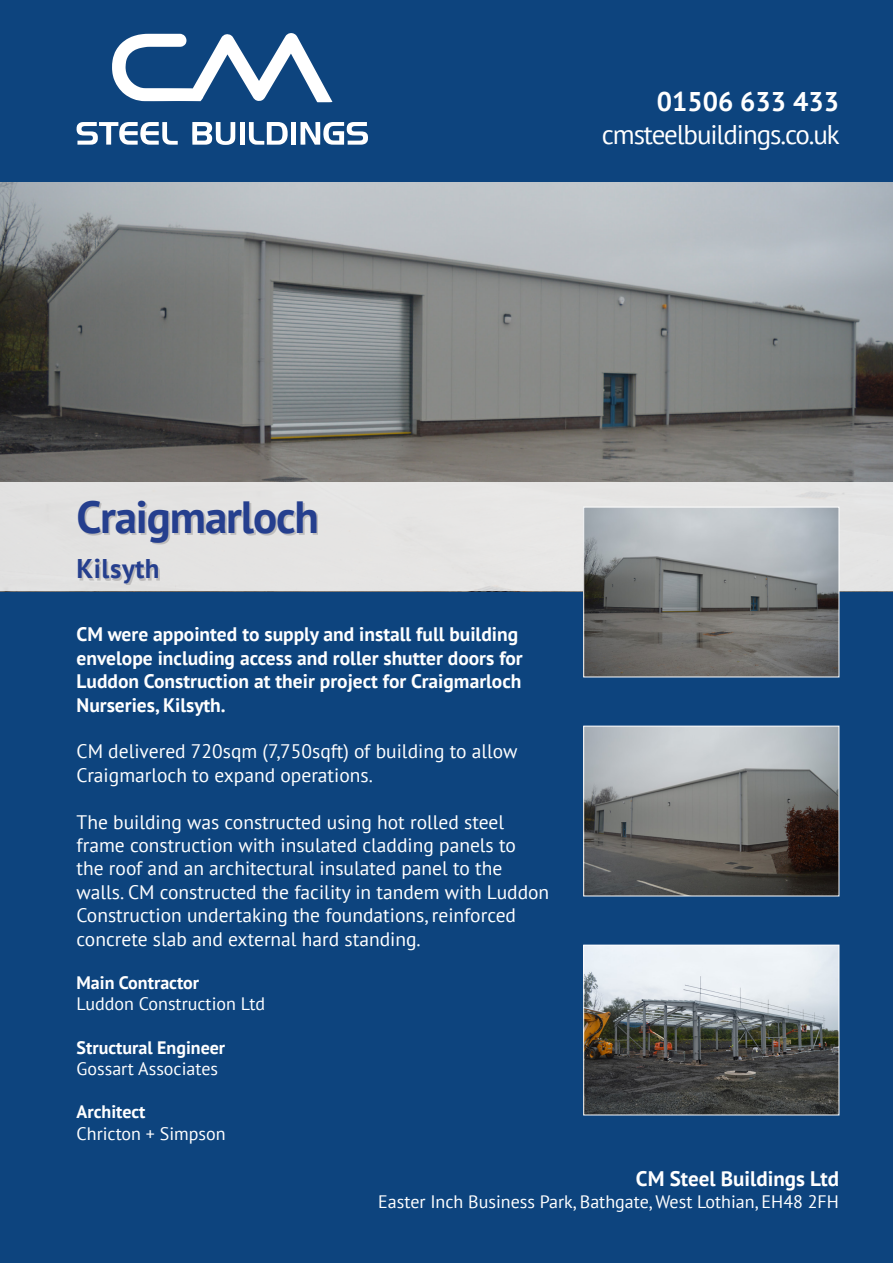
<style>
.page{position:relative;width:893px;height:1263px;background:#0d447e}
.page>*{position:absolute;margin:0;border:0;box-sizing:border-box;transform-origin:0 0}
.Paragraph_Style_1{font:700 45px "PT Sans";letter-spacing:-.025em;color:#253f8e}
.t1{font:27px "PT Sans";letter-spacing:-.04em;color:#fff}
.t2{font:700 27px "PT Sans";color:#fff}
.Paragraph_Style_1-2{font:700 27px "PT Sans";letter-spacing:.02em;color:#253f8e}
.t3{font:700 21px "PT Sans";color:#fff}
.t4{font:19.5px/23.4px "PT Sans";color:#fff}
.t5{font:700 19.5px/23.4px "PT Sans";color:#fff}
.t6{font:18px "PT Sans";color:#fff}
.t7{font:700 18px "PT Sans";color:#fff}
</style>
<div class="page">
<img style="left:0;top:183px;width:893px;height:300px">
<img style="left:585px;top:728px;width:252px;height:166px">
<div style="left:583px;top:726px;width:256px;height:170px;border:1px solid #fff"></div>
<img style="left:585px;top:947px;width:252px;height:166px">
<div style="left:583px;top:945px;width:256px;height:170px;border:1px solid #fff"></div>
<svg style="left:112px;top:33px;width:220px;height:69px"></svg>
<svg style="left:301px;top:122px;width:67px;height:23px"></svg>
<svg style="left:192px;top:122px;width:43px;height:23px"></svg>
<svg style="left:77px;top:122px;width:101px;height:23px"></svg>
<svg style="left:249px;top:122px;width:39px;height:23px"></svg>
<div style="left:291px;top:122px;width:5px;height:23px;background:#fff"></div>
<div style="left:240px;top:122px;width:5px;height:23px;background:#fff"></div>
<div style="left:0;top:483px;width:893px;height:108px;background:#e5e4e4"></div>
<div style="left:80px;top:502px;width:238px;height:83px;background:#231f20;opacity:.2"></div>
<img style="left:585px;top:509px;width:252px;height:166px">
<div style="left:583px;top:507px;width:256px;height:170px;border:1px solid #fff"></div>
<p class="t2" style="left:657px;top:84px;width:184px">01506 633 433</p>
<p class="t1" style="left:602px;top:117px;width:240px">cmsteelbuildings.co.uk</p>
<p class="Paragraph_Style_1" style="left:77px;top:487px;width:244px">Craigmarloch</p>
<p class="Paragraph_Style_1-2" style="left:77px;top:551px;width:85px">Kilsyth</p>
<p class="t5" style="left:77px;top:622px;width:448px">CM were appointed to supply and install full building envelope including access and roller shutter doors for Luddon Construction at their project for Craigmarloch Nurseries, Kilsyth.</p>
<p class="t4" style="left:77px;top:739px;width:442px">CM delivered 720sqm (7,750sqft) of building to allow<br>Craigmarloch to expand operations.</p>
<p class="t4" style="left:77px;top:810px;width:474px">The building was constructed using hot rolled steel frame construction with insulated cladding panels to<br>the roof and an architectural insulated panel to the walls. CM constructed the facility in tandem with Luddon Construction undertaking the foundations, reinforced concrete slab and external hard standing.</p>
<p class="t7" style="left:77px;top:970px;width:124px">Main Contractor</p>
<p class="t6" style="left:77px;top:992px;width:190px">Luddon Construction Ltd</p>
<p class="t7" style="left:77px;top:1035px;width:150px">Structural Engineer</p>
<p class="t6" style="left:77px;top:1057px;width:143px">Gossart Associates</p>
<p class="t7" style="left:77px;top:1100px;width:70px">Architect</p>
<p class="t6" style="left:77px;top:1122px;width:151px">Chricton + Simpson</p>
<p class="t3" style="left:636px;top:1165px;width:205px">CM Steel Buildings Ltd</p>
<p class="t6" style="left:378px;top:1190px;width:462px">Easter Inch Business Park, Bathgate, West Lothian, EH48 2FH</p>
</div>
